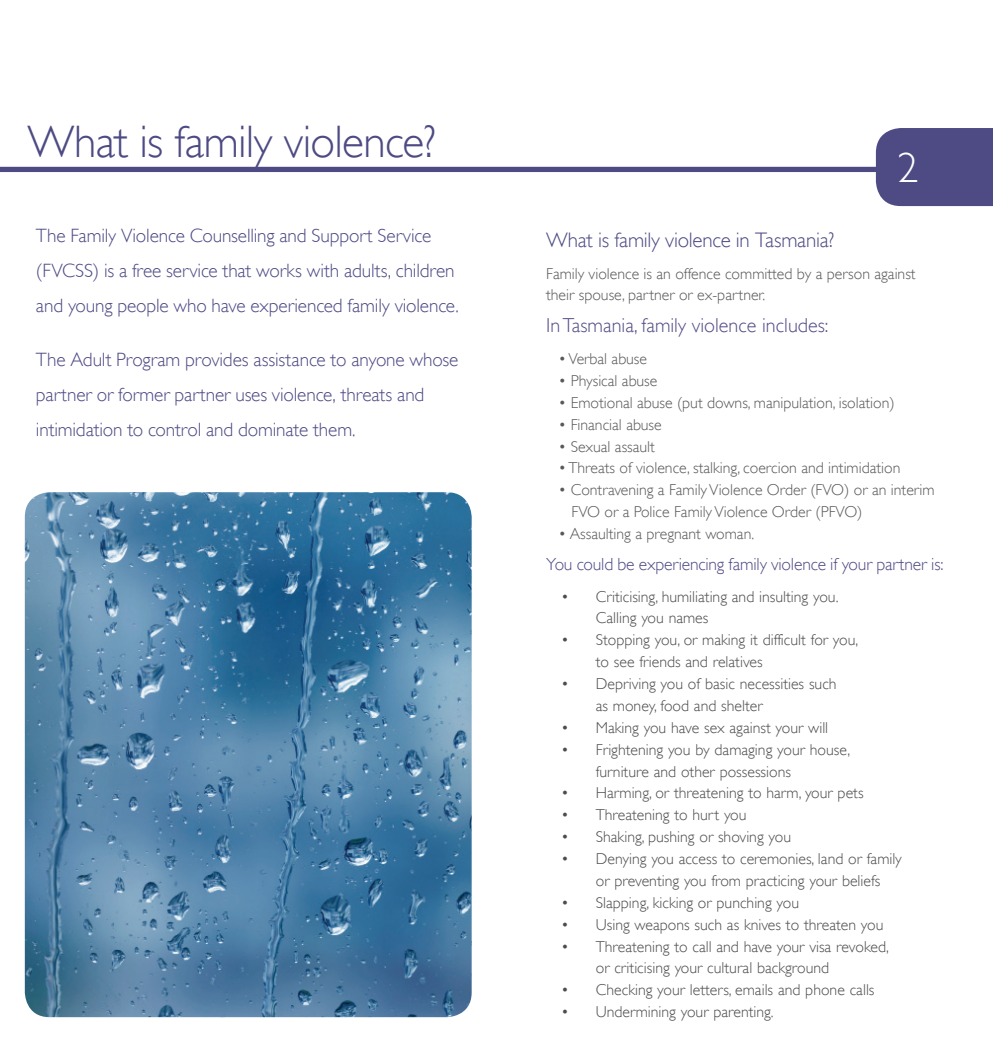
<style>
.page{position:relative;width:993px;height:1042px;background:#fff}
.page>*{position:absolute;margin:0;border:0;box-sizing:border-box;transform-origin:0 0}
.Big_Headings{font:300 45.5px "Gill Sans";letter-spacing:-.015em;color:#4d4a84}
.Big_Headings-2{font:300 42px "Gill Sans";color:#fff}
.Heading{font:300 21px "Gill Sans";letter-spacing:-.015em;color:#4d4a84}
.Pa4{font:300 20.12px "Gill Sans";color:#514d86}
.Heading-2{font:300 19.25px/35px "Gill Sans";letter-spacing:-.01em;color:#4d4a84}
.Heading-3{font:300 17.5px "Gill Sans";letter-spacing:-.01em;color:#4d4a84}
.t1{font:300 15.75px/21.9px "Gill Sans";color:#4b4c4d}
.Pa8{font:300 15.75px/21.9px "Gill Sans";color:#57585a}
.Pa4-2{font:300 15.75px/21.9px "Gill Sans";color:#57585a}
</style>
<div class="page">
<div style="left:875px;top:128px;width:117px;height:78px;background:#4d4a84"></div>
<div style="left:0;top:167px;width:948px;height:5px;background:#4d4a84"></div>
<img style="left:25px;top:492px;width:446px;height:525px">
<p class="Big_Headings" style="left:27px;top:116px;width:410px">What is family violence?</p>
<p class="Heading-2" style="left:36px;top:218px;width:424px">The Family Violence Counselling and Support Service (FVCSS) is a free service that works with adults, children and young people who have experienced family violence.</p>
<p class="Heading-2" style="left:36px;top:342px;width:424px">The Adult Program provides assistance to anyone whose partner or former partner uses violence, threats and intimidation to control and dominate them.</p>
<p class="Big_Headings-2" style="left:897px;top:144px;width:22px">2</p>
<p class="Heading" style="left:546px;top:228px;width:289px">What is family violence in Tasmania?</p>
<p class="Pa4-2" style="left:546px;top:262px;width:371px">Family violence is an offence committed by a person against their spouse, partner or ex-partner.</p>
<p class="Pa4" style="left:546px;top:314px;width:284px">In Tasmania, family violence includes:</p>
<p class="Pa8" style="left:558px;top:348px;width:90px">• Verbal abuse</p>
<p class="Pa8" style="left:558px;top:370px;width:100px">• Physical abuse</p>
<p class="Pa8" style="left:558px;top:391px;width:338px">• Emotional abuse (put downs, manipulation, isolation)</p>
<p class="Pa8" style="left:558px;top:413px;width:105px">• Financial abuse</p>
<p class="Pa8" style="left:558px;top:435px;width:98px">• Sexual assault</p>
<p class="Pa8" style="left:558px;top:457px;width:343px">• Threats of violence, stalking, coercion and intimidation</p>
<p class="Pa8" style="left:571px;top:479px;width:364px;text-indent:-13px">• Contravening a Family Violence Order (FVO) or an interim<br>FVO or a Police Family Violence Order (PFVO)</p>
<p class="Pa8" style="left:558px;top:523px;width:197px">• Assaulting a pregnant woman.</p>
<p class="Heading-3" style="left:546px;top:554px;width:399px">You could be experiencing family violence if your partner is:</p>
<p class="t1" style="left:595px;top:585px;width:244px;text-indent:-35px">• Criticising, humiliating and insulting you.<br>Calling you names</p>
<p class="t1" style="left:595px;top:629px;width:264px;text-indent:-35px">• Stopping you, or making it difficult for you, to see friends and relatives</p>
<p class="t1" style="left:595px;top:673px;width:242px;text-indent:-35px">• Depriving you of basic necessities such as money, food and shelter</p>
<p class="t1" style="left:561px;top:716px;width:269px">• Making you have sex against your will</p>
<p class="t1" style="left:595px;top:738px;width:256px;text-indent:-35px">• Frightening you by damaging your house, furniture and other possessions</p>
<p class="t1" style="left:561px;top:782px;width:304px">• Harming, or threatening to harm, your pets</p>
<p class="t1" style="left:561px;top:804px;width:187px">• Threatening to hurt you</p>
<p class="t1" style="left:561px;top:826px;width:231px">• Shaking, pushing or shoving you</p>
<p class="t1" style="left:595px;top:848px;width:307px;text-indent:-35px">• Denying you access to ceremonies, land or family or preventing you from practicing your beliefs</p>
<p class="t1" style="left:561px;top:891px;width:239px">• Slapping, kicking or punching you</p>
<p class="t1" style="left:561px;top:913px;width:324px">• Using weapons such as knives to threaten you</p>
<p class="t1" style="left:595px;top:935px;width:294px;text-indent:-35px">• Threatening to call and have your visa revoked, or criticising your cultural background</p>
<p class="t1" style="left:561px;top:979px;width:315px">• Checking your letters, emails and phone calls</p>
<p class="t1" style="left:561px;top:1001px;width:214px">• Undermining your parenting.</p>
</div>
